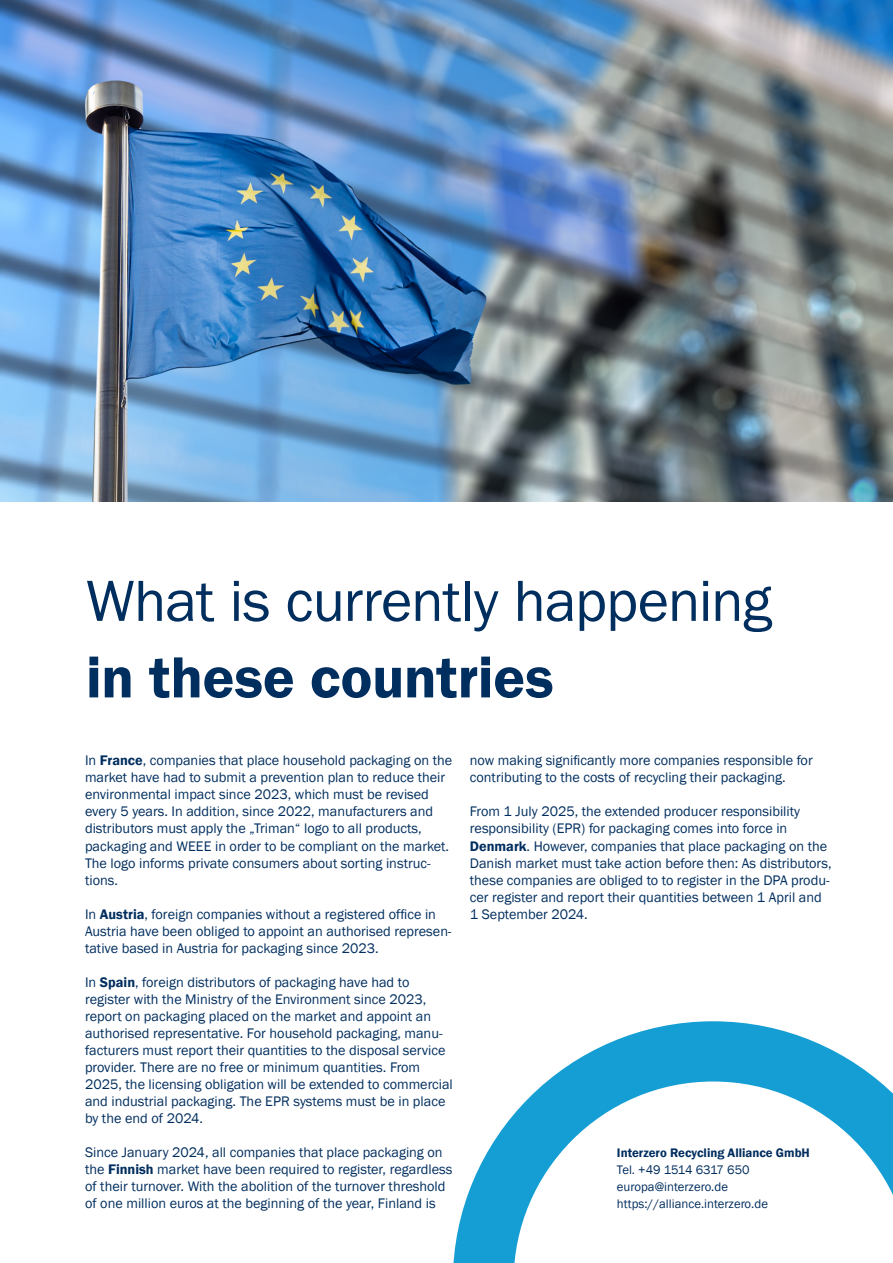
<style>
.page{position:relative;width:893px;height:1263px;background:#fff}
.page>*{position:absolute;margin:0;border:0;box-sizing:border-box;transform-origin:0 0}
.Headline_30pt{font:60px/76.5px "Franklin Gothic";letter-spacing:-.015em;color:#002e5e}
.t1{font:14.25px/17px "Franklin Gothic";color:#002e5e}
.Fließtext{font:12.75px "Franklin Gothic";color:#002e5e}
.Zwischenüberschrift{font:600 12.75px "Franklin Gothic";color:#002e5e}
.s1{font-weight:600}
</style>
<div class="page">
<svg style="left:453px;top:1021px;width:440px;height:242px"></svg>
<img style="left:0;top:0;width:893px;height:501px">
<p class="Headline_30pt" style="left:86px;top:564px;width:687px">What is currently happening <span class="s1">in these countries</span></p>
<p class="t1" style="left:85px;top:752px;width:369px">In <span class="s1">France</span>, companies that place household packaging on the market have had to submit a prevention plan to reduce their environmental impact since 2023, which must be revised every 5 years. In addition, since 2022, manufacturers and distributors must apply the „Triman“ logo to all products, packaging and WEEE in order to be compliant on the market.<br>The logo informs private consumers about sorting instruc&shy;tions.</p>
<p class="t1" style="left:85px;top:906px;width:368px">In <span class="s1">Austria</span>, foreign companies without a registered office in<br>Austria have been obliged to appoint an authorised represen&shy;tative based in Austria for packaging since 2023.</p>
<p class="t1" style="left:85px;top:974px;width:369px">In <span class="s1">Spain</span>, foreign distributors of packaging have had to register with the Ministry of the Environment since 2023, report on packaging placed on the market and appoint an authorised representative. For household packaging, manu&shy;facturers must report their quantities to the disposal service provider. There are no free or minimum quantities. From 2025, the licensing obligation will be extended to commercial and industrial packaging. The EPR systems must be in place by the end of 2024.</p>
<p class="t1" style="left:85px;top:1144px;width:369px">Since January 2024, all companies that place packaging on the <span class="s1">Finnish</span> market have been required to register, regardless of their turnover. With the abolition of the turnover threshold of one million euros at the beginning of the year, Finland is</p>
<p class="t1" style="left:470px;top:752px;width:344px">now making significantly more companies responsible for contributing to the costs of recycling their packaging.</p>
<p class="t1" style="left:470px;top:803px;width:363px">From 1 July 2025, the extended producer responsibility responsibility (EPR) for packaging comes into force in <span class="s1">Denmark</span>. However, companies that place packaging on the Danish market must take action before then: As distributors, these companies are obliged to to register in the DPA produ&shy;cer register and report their quantities between 1 April and 1 September 2024.</p>
<p class="Zwischenüberschrift" style="left:617px;top:1144px;width:194px">Interzero Recycling Alliance GmbH</p>
<p class="Fließtext" style="left:617px;top:1161px;width:134px">Tel. +49 1514 6317 650</p>
<p class="Fließtext" style="left:617px;top:1178px;width:112px">europa@interzero.de</p>
<p class="Fließtext" style="left:617px;top:1195px;width:152px">https://alliance.interzero.de</p>
</div>
